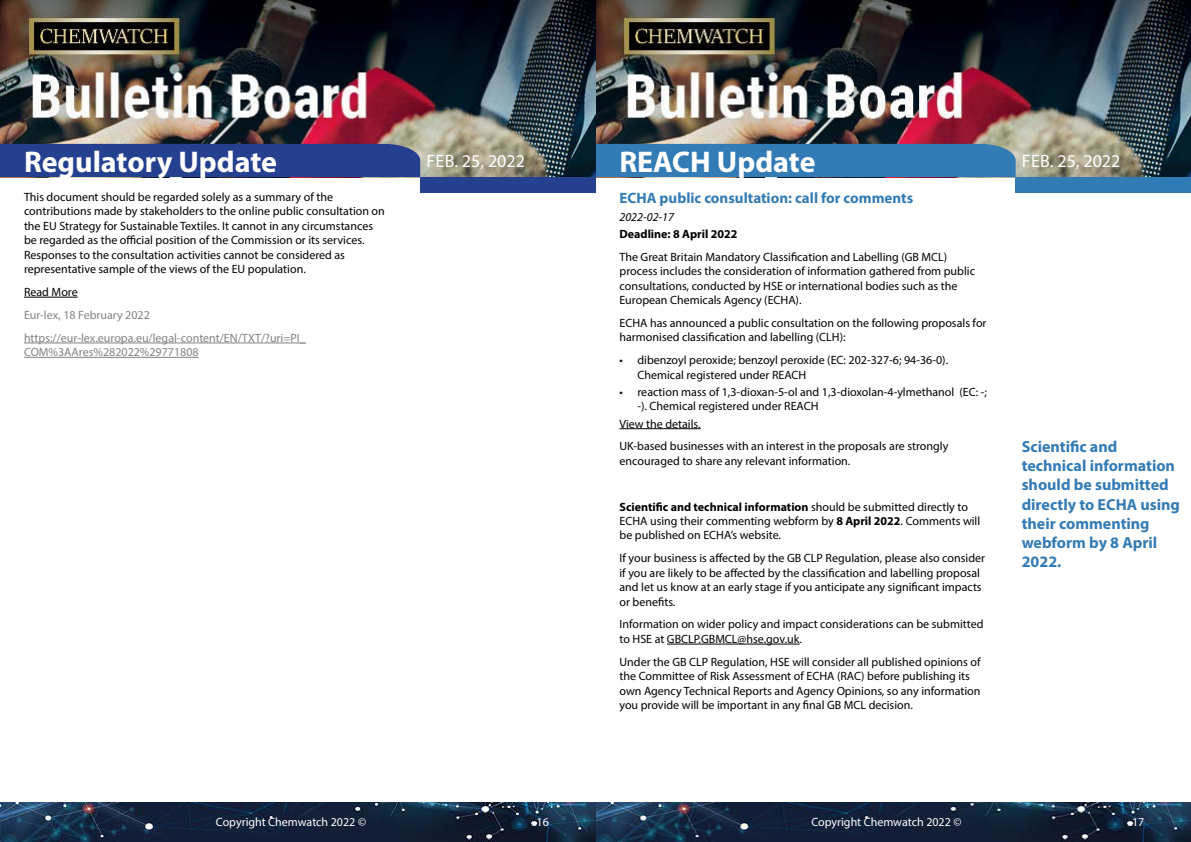
<style>
.page{position:relative;width:1191px;height:842px;background:#fff}
.page>*{position:absolute;margin:0;border:0;box-sizing:border-box;transform-origin:0 0}
.t1{font:700 30px "Myriad Pro";color:#fff}
.t2{font:18px "Myriad Pro";color:#fff}
.t3{font:700 16px/19.2px "Myriad Pro";color:#337bb5}
.t4{font:700 15px "Myriad Pro";color:#337bb5}
.t5{font:12px/14.4px "Myriad Pro";color:#000}
.t6{font:12px/22.9px "Myriad Pro";color:#808285}
.t7{font:12px "Myriad Pro";color:#fff}
.t8{font:700 12px "Myriad Pro";color:#000}
.t9{font:italic 12px "Myriad Pro";color:#000}
.s1{font-weight:700}
</style>
<div class="page">
<img style="left:0;top:0;width:1191px;height:177px">
<div style="left:1015px;top:177px;width:176px;height:15px;background:#337bb5"></div>
<div style="left:595px;top:144px;width:420px;height:33px;background:#337bb5"></div>
<img style="left:0;top:802px;width:1191px;height:40px">
<div style="left:0;top:177px;width:595px;height:641px;background:#fff"></div>
<div style="left:420px;top:177px;width:175px;height:15px;background:#25408f"></div>
<div style="left:0;top:144px;width:420px;height:33px;background:#25408f"></div>
<hr style="left:24px;top:297px;width:54px;height:1px;background:#000">
<hr style="left:24px;top:343px;width:282px;height:1px;background:#808285">
<hr style="left:24px;top:357px;width:175px;height:1px;background:#808285">
<hr style="left:619px;top:428px;width:81px;height:1px;background:#000">
<hr style="left:667px;top:644px;width:132px;height:1px;background:#000">
<h1 class="t1" style="left:24px;top:142px;width:255px">Regulatory Update</h1>
<p class="t5" style="left:24px;top:190px;width:362px">This document should be regarded solely as a summary of the contributions made by stakeholders to the online public consultation on the EU Strategy for Sustainable Textiles. It cannot in any circumstances be regarded as the official position of the Commission or its services.<br>Responses to the consultation activities cannot be considered as representative sample of the views of the EU population.</p>
<p class="t5" style="left:24px;top:284px;width:55px">Read More</p>
<p class="t6" style="left:24px;top:303px;width:283px">Eur-lex, 18 February 2022 https://eur-lex.europa.eu/legal-content/EN/TXT/?uri=PI_</p>
<p class="t6" style="left:24px;top:340px;width:176px">COM%3AAres%282022%29771808</p>
<h2 class="t2" style="left:426px;top:149px;width:100px">Feb. 25, 2022</h2>
<h1 class="t1" style="left:619px;top:142px;width:197px">REACH Update</h1>
<p class="t4" style="left:619px;top:188px;width:295px">ECHA public consultation: call for comments</p>
<p class="t9" style="left:619px;top:209px;width:56px">2022-02-17</p>
<p class="t8" style="left:619px;top:226px;width:119px">Deadline: 8 April 2022</p>
<p class="t5" style="left:619px;top:249px;width:357px">The Great Britain Mandatory Classification and Labelling (GB MCL) process includes the consideration of information gathered from public consultations, conducted by HSE or international bodies such as the European Chemicals Agency (ECHA).</p>
<p class="t5" style="left:619px;top:315px;width:368px">ECHA has announced a public consultation on the following proposals for harmonised classification and labelling (CLH):</p>
<p class="t5" style="left:637px;top:353px;width:312px;text-indent:-18px">• dibenzoyl peroxide; benzoyl peroxide (EC: 202-327-6; 94-36-0).<br>Chemical registered under REACH</p>
<p class="t5" style="left:637px;top:384px;width:351px;text-indent:-18px">• reaction mass of 1,3-dioxan-5-ol and 1,3-dioxolan-4-ylmethanol (EC: -; -). Chemical registered under REACH</p>
<p class="t5" style="left:619px;top:412px;width:330px;line-height:22.9px">View the details.<br>UK-based businesses with an interest in the proposals are strongly</p>
<p class="t5" style="left:619px;top:453px;width:232px">encouraged to share any relevant information.</p>
<p class="t5" style="left:619px;top:499px;width:362px"><span class="s1">Scientific and technical information</span> should be submitted directly to<br>ECHA using their commenting webform by <span class="s1">8 April 2022</span>. Comments will be published on ECHA’s website.</p>
<p class="t5" style="left:619px;top:551px;width:367px">If your business is affected by the GB CLP Regulation, please also consider if you are likely to be affected by the classification and labelling proposal and let us know at an early stage if you anticipate any significant impacts or benefits.</p>
<p class="t5" style="left:619px;top:617px;width:365px">Information on wider policy and impact considerations can be submitted to HSE at GBCLP.GBMCL@hse.gov.uk.</p>
<p class="t5" style="left:619px;top:654px;width:363px">Under the GB CLP Regulation, HSE will consider all published opinions of the Committee of Risk Assessment of ECHA (RAC) before publishing its own Agency Technical Reports and Agency Opinions, so any information you provide will be important in any final GB MCL decision.</p>
<h2 class="t2" style="left:1022px;top:149px;width:100px">Feb. 25, 2022</h2>
<h3 class="t3" style="left:1021px;top:436px;width:160px">Scientific and technical information should be submitted directly to ECHA using their commenting webform by 8 April<br>2022.</h3>
<p class="t7" style="left:216px;top:815px;width:152px">Copyright Chemwatch 2022 ©</p>
<p class="t7" style="left:536px;top:815px;width:14px">16</p>
<p class="t7" style="left:811px;top:815px;width:152px">Copyright Chemwatch 2022 ©</p>
<p class="t7" style="left:1132px;top:815px;width:14px">17</p>
</div>
